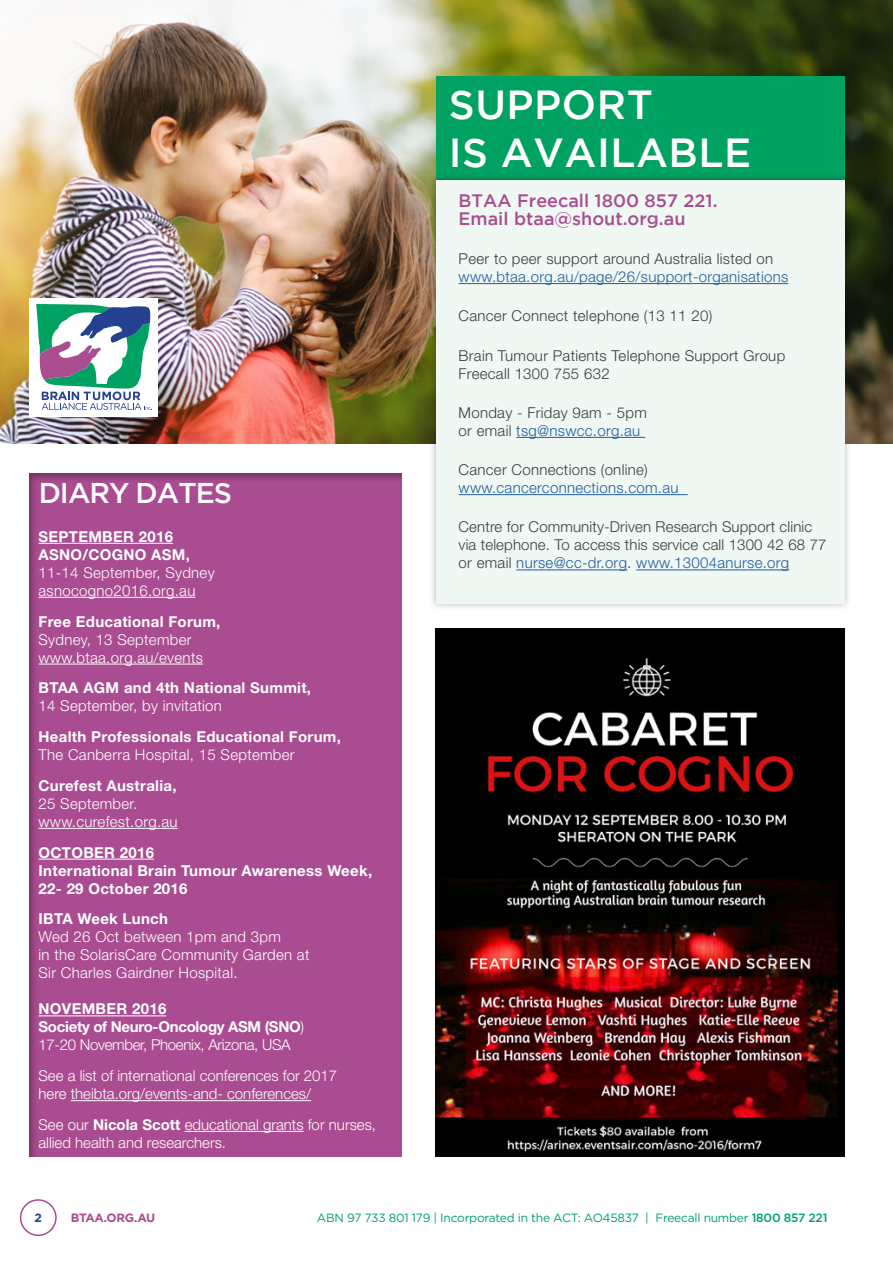
<style>
.page{position:relative;width:893px;height:1263px;background:#fff}
.page>*{position:absolute;margin:0;border:0;box-sizing:border-box;transform-origin:0 0}
.t1{font:500 40.5px/48px "Gotham";letter-spacing:.015em;color:#fff}
.t2{font:500 28.5px "Gotham";letter-spacing:-.035em;color:#fff}
.t3{font:500 18px/18px "Gotham";color:#aa4c92}
.t4{font:300 15px/18px "Helvetica Neue LT";letter-spacing:.02em;color:#3b3c3d}
.t5{font:300 15px/18px "Helvetica Neue LT";letter-spacing:.02em;color:#fff}
.t6{font:700 15px/18px "Helvetica Neue LT";letter-spacing:.02em;color:#fff}
.t7{font:300 15px/18px "Helvetica Neue LT";color:#fff}
.t8{font:700 15px/18px "Helvetica Neue LT";letter-spacing:-.02em;color:#fff}
.t9{font:300 15px "Helvetica Neue LT";letter-spacing:.02em;color:#215e9e}
.t10{font:12px "Gotham";letter-spacing:-.02em;color:#00a261}
.t11{font:700 12px "Gotham";letter-spacing:-.035em;color:#aa4c92}
.t12{font:700 12px "Gotham";color:#25408f}
.s1{font-weight:300}
.s2{font-weight:700}
.s3{color:#215e9e}
.s4{font-weight:500}
</style>
<div class="page">
<div style="left:20px;top:1199px;width:37px;height:37px;border:2px solid #aa4c92;border-radius:50%"></div>
<img style="left:0;top:0;width:893px;height:443px">
<div style="left:17px;top:462px;width:397px;height:696px;background:#000;opacity:.3"></div>
<div style="left:436px;top:77px;width:408px;height:103px;background:#00a261"></div>
<div style="left:428px;top:172px;width:423px;height:438px;background:#000;opacity:.3"></div>
<div style="left:436px;top:180px;width:408px;height:423px;background:#eff8f3"></div>
<hr style="left:459px;top:283px;width:329px;height:1px;background:#215e9e">
<hr style="left:516px;top:437px;width:129px;height:1px;background:#215e9e">
<hr style="left:459px;top:494px;width:229px;height:1px;background:#215e9e">
<hr style="left:516px;top:569px;width:111px;height:1px;background:#215e9e">
<hr style="left:636px;top:569px;width:153px;height:1px;background:#215e9e">
<img style="left:436px;top:628px;width:408px;height:529px">
<div style="left:30px;top:298px;width:128px;height:119px;background:#fff"></div>
<svg style="left:36px;top:304px;width:116px;height:106px"></svg>
<h2 class="t2" style="left:39px;top:476px;width:195px">DIARY DATES</h2>
<p class="t6" style="left:39px;top:527px;width:153px">SEPTEMBER 2016<br>ASNO/COGNO ASM,</p>
<p class="t5" style="left:39px;top:563px;width:178px">11-14 September, Sydney asnocogno2016.org.au</p>
<p class="t6" style="left:39px;top:612px;width:183px">Free Educational Forum,</p>
<p class="t5" style="left:39px;top:630px;width:166px">Sydney, 13 September www.btaa.org.au/events</p>
<p class="t6" style="left:39px;top:679px;width:274px">BTAA AGM and 4th National Summit,</p>
<p class="t5" style="left:39px;top:697px;width:185px">14 September, by invitation</p>
<p class="t6" style="left:39px;top:727px;width:304px">Health Professionals Educational Forum,</p>
<p class="t5" style="left:39px;top:745px;width:258px">The Canberra Hospital, 15 September</p>
<p class="t6" style="left:39px;top:776px;width:140px">Curefest Australia,</p>
<p class="t5" style="left:39px;top:794px;width:141px">25 September. www.curefest.org.au</p>
<p class="t6" style="left:39px;top:843px;width:335px">OCTOBER 2016<br>International Brain Tumour Awareness Week,<br>22- 29 October 2016</p>
<p class="t6" style="left:39px;top:910px;width:131px">IBTA Week Lunch</p>
<p class="t5" style="left:39px;top:928px;width:272px">Wed 26 Oct between 1pm and 3pm<br>in the SolarisCare Community Garden at<br>Sir Charles Gairdner Hospital.</p>
<p class="t8" style="left:39px;top:1000px;width:267px">NOVEMBER 2016<br>Society of Neuro-Oncology ASM (SNO<span class="s1">)<br>17-20 November, Phoenix, Arizona, USA</span></p>
<p class="t7" style="left:39px;top:1066px;width:300px">See a list of international conferences for 2017 here theibta.org/events-and- conferences/</p>
<p class="t7" style="left:39px;top:1115px;width:339px">See our <span class="s2">Nicola Scott</span> educational grants for nurses, allied health and researchers.</p>
<h1 class="t1" style="left:449px;top:80px;width:304px">SUPPORT<br>IS AVAILABLE</h1>
<p class="t3" style="left:459px;top:191px;width:260px">BTAA Freecall 1800 857 221.<br>Email btaa@shout.org.au</p>
<p class="t4" style="left:459px;top:249px;width:316px">Peer to peer support around Australia listed on</p>
<p class="t9" style="left:459px;top:268px;width:331px">www.btaa.org.au/page/26/support-organisations</p>
<p class="t4" style="left:459px;top:307px;width:255px">Cancer Connect telephone (13 11 20)</p>
<p class="t4" style="left:459px;top:346px;width:328px">Brain Tumour Patients Telephone Support Group<br>Freecall 1300 755 632</p>
<p class="t4" style="left:459px;top:403px;width:190px">Monday - Friday 9am - 5pm or email <span class="s3">tsg@nswcc.org.au</span></p>
<p class="t4" style="left:459px;top:460px;width:191px">Cancer Connections (online)</p>
<p class="t9" style="left:459px;top:479px;width:221px">www.cancerconnections.com.au</p>
<p class="t4" style="left:459px;top:518px;width:369px">Centre for Community-Driven Research Support clinic via telephone. To access this service call 1300 42 68 77 or email <span class="s3">nurse@cc-dr.org</span>. <span class="s3">www.13004anurse.org</span></p>
<p class="t12" style="left:35px;top:1210px;width:9px">2</p>
<p class="t11" style="left:71px;top:1210px;width:86px">BTAA.ORG.AU</p>
<p class="t10" style="left:317px;top:1210px;width:512px">ABN 97 733 801 179 | Incorporated in the ACT: AO45837 | Freecall number <span class="s4">1800 857 221</span></p>
</div>
